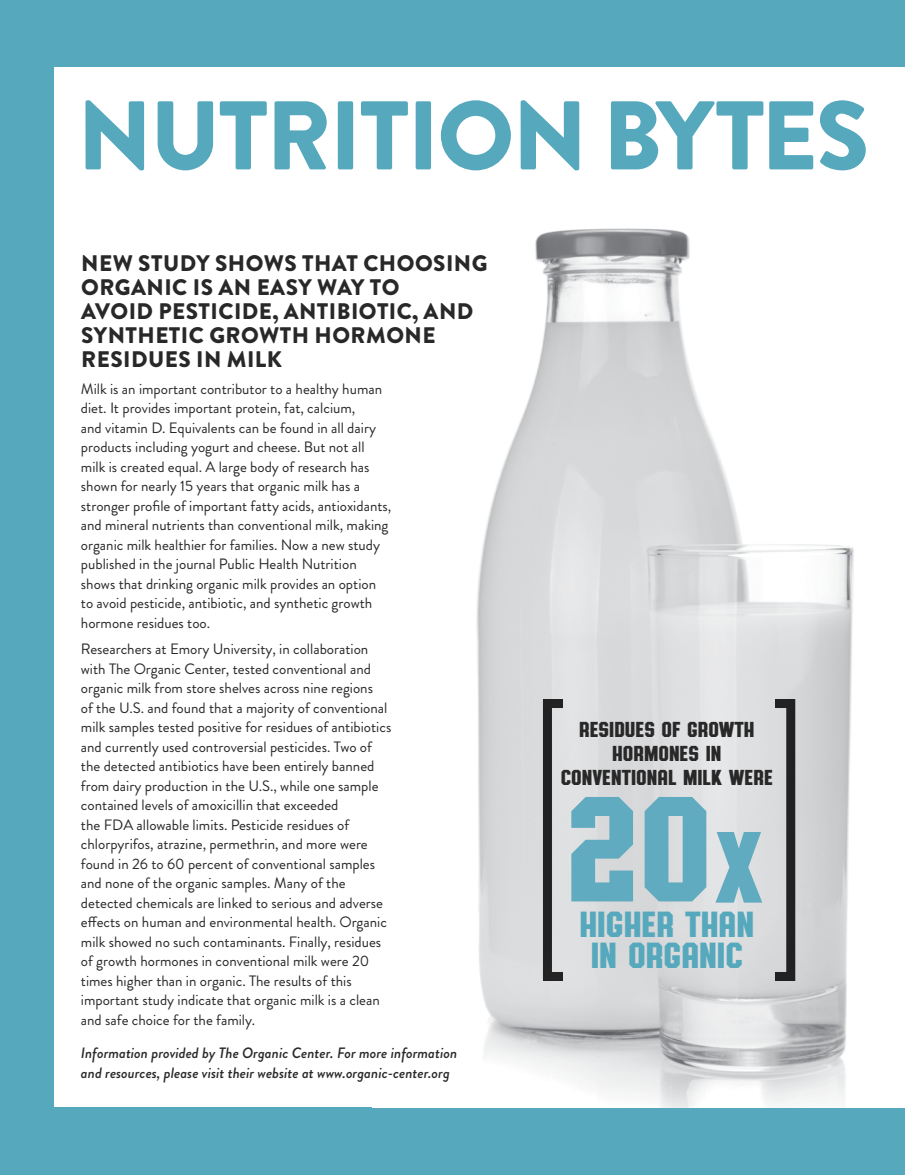
<style>
.page{position:relative;width:905px;height:1175px;background:#fff}
.page>*{position:absolute;margin:0;border:0;box-sizing:border-box;transform-origin:0 0}
.t1{font:900 97.35px "Brandon Grotesque";letter-spacing:-.02em;color:#56a8bd}
.t2{font:35.25px/31.7px "Authority";color:#56a8bd;text-align:center}
.t3{font:900 22.5px/24px "Brandon Grotesque";letter-spacing:.02em;color:#292829}
.t4{font:21px/24px "Authority";color:#292829;text-align:center}
.t5{font:15px/19.5px "Brandon Grotesque";color:#292829}
.t6{font:italic 500 15px/19.5px "Brandon Grotesque";color:#292829}
</style>
<div class="page">
<div style="left:0;top:0;width:904px;height:1174px;background:#56a8bd"></div>
<div style="left:54px;top:68px;width:850px;height:1039px;background:#fff"></div>
<img style="left:476px;top:228px;width:378px;height:879px">
<div style="left:543px;top:699px;width:252px;height:282px;border:9px solid #292829"></div>
<div style="left:563px;top:691px;width:211px;height:298px;background:#dddedf"></div>
<svg style="left:571px;top:797px;width:135px;height:104px"></svg>
<svg style="left:715px;top:832px;width:47px;height:70px"></svg>
<h1 class="t1" style="left:77px;top:67px;width:793px">NUTRITION BYTES</h1>
<h3 class="t3" style="left:81px;top:252px;width:408px">NEW STUDY SHOWS THAT CHOOSING<br>ORGANIC IS AN EASY WAY TO<br>AVOID PESTICIDE, ANTIBIOTIC, AND<br>SYNTHETIC GROWTH HORMONE<br>RESIDUES IN MILK</h3>
<p class="t5" style="left:81px;top:379px;width:312px">Milk is an important contributor to a healthy human diet. It provides important protein, fat, calcium,<br>and vitamin D. Equivalents can be found in all dairy products including yogurt and cheese. But not all milk is created equal. A large body of research has shown for nearly 15 years that organic milk has a stronger profile of important fatty acids, antioxidants, and mineral nutrients than conventional milk, making organic milk healthier for families. Now a new study published in the journal Public Health Nutrition shows that drinking organic milk provides an option to avoid pesticide, antibiotic, and synthetic growth hormone residues too.</p>
<p class="t5" style="left:81px;top:639px;width:312px">Researchers at Emory University, in collaboration with The Organic Center, tested conventional and organic milk from store shelves across nine regions<br>of the U.S. and found that a majority of conventional milk samples tested positive for residues of antibiotics and currently used controversial pesticides. Two of the detected antibiotics have been entirely banned from dairy production in the U.S., while one sample contained levels of amoxicillin that exceeded<br>the FDA allowable limits. Pesticide residues of chlorpyrifos, atrazine, permethrin, and more were found in 26 to 60 percent of conventional samples and none of the organic samples. Many of the detected chemicals are linked to serious and adverse effects on human and environmental health. Organic milk showed no such contaminants. Finally, residues of growth hormones in conventional milk were 20 times higher than in organic. The results of this important study indicate that organic milk is a clean and safe choice for the family.</p>
<p class="t6" style="left:81px;top:1043px;width:378px">Information provided by The Organic Center. For more information and resources, please visit their website at www.organic-center.org</p>
<h3 class="t4" style="left:560px;top:717px;width:214px">RESIDUES OF GROWTH<br>HORMONES IN<br>CONVENTIONAL MILK WERE</h3>
<h2 class="t2" style="left:579px;top:908px;width:176px">HIGHER THAN<br>IN ORGANIC</h2>
</div>
